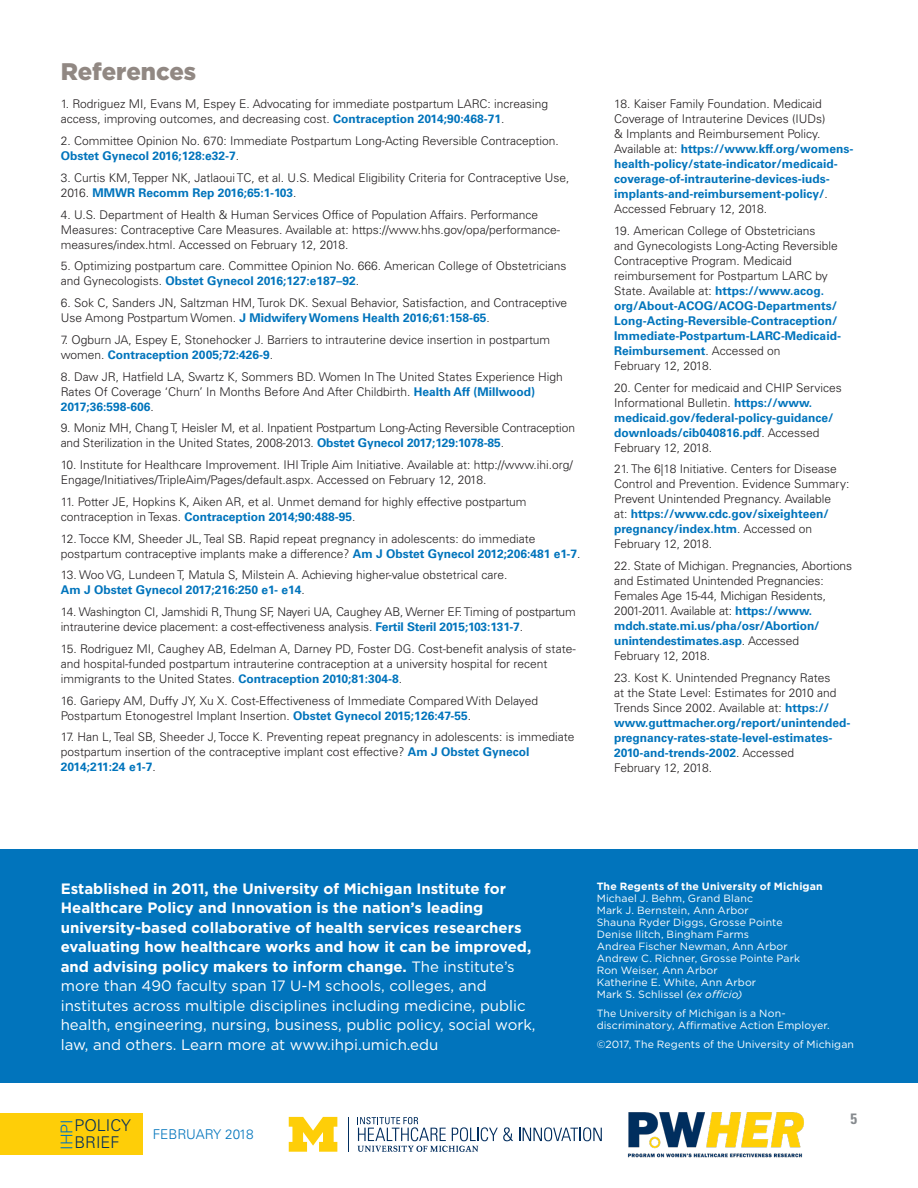
<style>
.page{position:relative;width:918px;height:1188px;background:#fff}
.page>*{position:absolute;margin:0;border:0;box-sizing:border-box;transform-origin:0 0}
.subhead{font:900 24px "Gotham";color:#918883}
.t1{font:300 16.2px "Univers LT Std";color:#002d5e}
.t2{font:300 16.2px "Univers LT Std";color:#0174bc}
.subhead-2{font:700 15px/19.5px "Gotham";color:#fff}
.body{font:700 condensed 15px "Univers LT Std";color:#868a8e}
.t3{font:300 13.5px "Univers LT Std";letter-spacing:-.01em;color:#0174bc}
.body-2{font:300 12px/15px "Univers LT Std";color:#231f20}
.body_copy{font:10.5px/12px "Gotham";letter-spacing:.01em;color:#fff}
.s1{font-weight:700;color:#0174bc}
.s2{font-weight:400}
.s3{font-weight:700}
.s4{font-style:italic}
</style>
<div class="page">
<svg style="left:519px;top:1127px;width:83px;height:14px"></svg>
<svg style="left:358px;top:1117px;width:155px;height:35px"></svg>
<svg style="left:289px;top:1117px;width:48px;height:35px"></svg>
<hr style="left:348px;top:1117px;width:1px;height:35px;background:#002d5e">
<div style="left:0;top:1113px;width:143px;height:42px;background:#fece08"></div>
<div style="left:0;top:849px;width:918px;height:234px;background:#0174bc"></div>
<img style="left:628px;top:1112px;width:176px;height:45px">
<p class="subhead" style="left:61px;top:55px;width:137px">References</p>
<p class="body-2" style="left:61px;top:97px;width:489px">1. Rodriguez MI, Evans M, Espey E. Advocating for immediate postpartum LARC: increasing access, improving outcomes, and decreasing cost. <span class="s1">Contraception 2014;90:468-71</span>.</p>
<p class="body-2" style="left:61px;top:133px;width:500px">2. Committee Opinion No. 670: Immediate Postpartum Long-Acting Reversible Contraception.<br><span class="s1">Obstet Gynecol 2016;128:e32-7</span>.</p>
<p class="body-2" style="left:61px;top:170px;width:510px">3. Curtis KM, Tepper NK, Jatlaoui TC, et al. U.S. Medical Eligibility Criteria for Contraceptive Use,<br>2016. <span class="s1">MMWR Recomm Rep 2016;65:1-103</span>.</p>
<p class="body-2" style="left:61px;top:207px;width:501px">4. U.S. Department of Health &amp; Human Services Office of Population Affairs. Performance<br>Measures: Contraceptive Care Measures. Available at: https://www.hhs.gov/opa/performance&shy;measures/index.html. Accessed on February 12, 2018.</p>
<p class="body-2" style="left:61px;top:259px;width:507px">5. Optimizing postpartum care. Committee Opinion No. 666. American College of Obstetricians and Gynecologists. <span class="s1">Obstet Gynecol 2016;127:e187–92</span>.</p>
<p class="body-2" style="left:61px;top:295px;width:508px">6. Sok C, Sanders JN, Saltzman HM, Turok DK. Sexual Behavior, Satisfaction, and Contraceptive<br>Use Among Postpartum Women. <span class="s1">J Midwifery Womens Health 2016;61:158-65</span>.</p>
<p class="body-2" style="left:61px;top:332px;width:491px">7. Ogburn JA, Espey E, Stonehocker J. Barriers to intrauterine device insertion in postpartum women. <span class="s1">Contraception 2005;72:426-9</span>.</p>
<p class="body-2" style="left:61px;top:369px;width:504px">8. Daw JR, Hatfield LA, Swartz K, Sommers BD. Women In The United States Experience High<br>Rates Of Coverage ‘Churn’ In Months Before And After Childbirth. <span class="s1">Health Aff (Millwood)<br>2017;36:598-606</span>.</p>
<p class="body-2" style="left:61px;top:421px;width:516px">9. Moniz MH, Chang T, Heisler M, et al. Inpatient Postpartum Long-Acting Reversible Contraception and Sterilization in the United States, 2008-2013. <span class="s1">Obstet Gynecol 2017;129:1078-85</span>.</p>
<p class="body-2" style="left:61px;top:457px;width:514px">10. Institute for Healthcare Improvement. IHI Triple Aim Initiative. Available at: http://www.ihi.org/<br>Engage/Initiatives/TripleAim/Pages/default.aspx. Accessed on February 12, 2018.</p>
<p class="body-2" style="left:61px;top:494px;width:467px">11. Potter JE, Hopkins K, Aiken AR, et al. Unmet demand for highly effective postpartum contraception in Texas. <span class="s1">Contraception 2014;90:488-95</span>.</p>
<p class="body-2" style="left:61px;top:531px;width:521px">12. Tocce KM, Sheeder JL, Teal SB. Rapid repeat pregnancy in adolescents: do immediate postpartum contraceptive implants make a difference? <span class="s1">Am J Obstet Gynecol 2012;206:481 e1-7</span>.</p>
<p class="body-2" style="left:61px;top:568px;width:448px">13. Woo VG, Lundeen T, Matula S, Milstein A. Achieving higher-value obstetrical care.<br><span class="s1">Am J Obstet Gynecol 2017;216:250 e1- e14</span>.</p>
<p class="body-2" style="left:61px;top:604px;width:517px">14. Washington CI, Jamshidi R, Thung SF, Nayeri UA, Caughey AB, Werner EF. Timing of postpartum intrauterine device placement: a cost-effectiveness analysis. <span class="s1">Fertil Steril 2015;103:131-7</span>.</p>
<p class="body-2" style="left:61px;top:641px;width:516px">15. Rodriguez MI, Caughey AB, Edelman A, Darney PD, Foster DG. Cost-benefit analysis of state&shy;and hospital-funded postpartum intrauterine contraception at a university hospital for recent immigrants to the United States. <span class="s1">Contraception 2010;81:304-8</span>.</p>
<p class="body-2" style="left:61px;top:693px;width:479px">16. Gariepy AM, Duffy JY, Xu X. Cost-Effectiveness of Immediate Compared With Delayed<br>Postpartum Etonogestrel Implant Insertion. <span class="s1">Obstet Gynecol 2015;126:47-55</span>.</p>
<p class="body-2" style="left:61px;top:730px;width:515px">17. Han L, Teal SB, Sheeder J, Tocce K. Preventing repeat pregnancy in adolescents: is immediate postpartum insertion of the contraceptive implant cost effective? <span class="s1">Am J Obstet Gynecol<br>2014;211:24 e1-7</span>.</p>
<p class="body-2" style="left:614px;top:96px;width:241px">18. Kaiser Family Foundation. Medicaid Coverage of Intrauterine Devices (IUDs)<br>&amp; Implants and Reimbursement Policy.<br>Available at: <span class="s1">https://www.kff.org/womens&shy;health-policy/state-indicator/medicaid&shy;coverage-of-intrauterine-devices-iuds&shy;implants-and-reimbursement-policy/</span>.<br>Accessed February 12, 2018.</p>
<p class="body-2" style="left:614px;top:223px;width:228px">19. American College of Obstetricians<br>and Gynecologists Long-Acting Reversible Contraceptive Program. Medicaid reimbursement for Postpartum LARC by State. Available at: <span class="s1">https://www.acog. org/About-ACOG/ACOG-Departments/ Long-Acting-Reversible-Contraception/ Immediate-Postpartum-LARC-Medicaid-Reimbursement</span>. Accessed on<br>February 12, 2018.</p>
<p class="body-2" style="left:614px;top:380px;width:229px">20. Center for medicaid and CHIP Services Informational Bulletin. <span class="s1">https://www. medicaid.gov/federal-policy-guidance/ downloads/cib040816.pdf</span>. Accessed February 12, 2018.</p>
<p class="body-2" style="left:614px;top:462px;width:237px">21. The 6|18 Initiative. Centers for Disease Control and Prevention. Evidence Summary:<br>Prevent Unintended Pregnancy. Available<br>at: <span class="s1">https://www.cdc.gov/sixeighteen/ pregnancy/index.htm</span>. Accessed on February 12, 2018.</p>
<p class="body-2" style="left:614px;top:558px;width:239px">22. State of Michigan. Pregnancies, Abortions and Estimated Unintended Pregnancies:<br>Females Age 15-44, Michigan Residents, 2001-2011. Available at: <span class="s1">https://www. mdch.state.mi.us/pha/osr/Abortion/ unintendestimates.asp</span>. Accessed<br>February 12, 2018.</p>
<p class="body-2" style="left:614px;top:670px;width:238px">23. Kost K. Unintended Pregnancy Rates<br>at the State Level: Estimates for 2010 and Trends Since 2002. Available at: <span class="s1">https:// www.guttmacher.org/report/unintended&shy;pregnancy-rates-state-level-estimates-2010-and-trends-2002</span>. Accessed<br>February 12, 2018.</p>
<p class="subhead-2" style="left:61px;top:879px;width:476px">Established in 2011, the University of Michigan Institute for Healthcare Policy and Innovation is the nation’s leading university-based collaborative of health services researchers evaluating how healthcare works and how it can be improved, and advising policy makers to inform change. <span class="s2">The institute’s more than 490 faculty span 17 U-M schools, colleges, and institutes across multiple disciplines including medicine, public health, engineering, nursing, business, public policy, social work, law, and others. Learn more at www.ihpi.umich.edu</span></p>
<p class="body_copy" style="left:597px;top:880px;width:228px"><span class="s3">The Regents of the University of Michigan<br></span>Michael J. Behm, Grand Blanc<br>Mark J. Bernstein, Ann Arbor<br>Shauna Ryder Diggs, Grosse Pointe<br>Denise Ilitch, Bingham Farms<br>Andrea Fischer Newman, Ann Arbor<br>Andrew C. Richner, Grosse Pointe Park<br>Ron Weiser, Ann Arbor<br>Katherine E. White, Ann Arbor<br>Mark S. Schlissel <span class="s4">(ex officio)</span></p>
<p class="body_copy" style="left:597px;top:1007px;width:235px">The University of Michigan is a Non&shy;discriminatory, Affirmative Action Employer.</p>
<p class="body_copy" style="left:597px;top:1038px;width:259px">©2017, The Regents of the University of Michigan</p>
<p class="t1" style="left:74px;top:1116px;width:58px">POLICY</p>
<p class="t2" style="left:57px;top:1150px;width:32px;rotate:-90deg">IHPI</p>
<p class="t1" style="left:74px;top:1133px;width:46px">BRIEF</p>
<p class="t3" style="left:153px;top:1126px;width:102px">FEBRUARY 2018</p>
<p class="body" style="left:851px;top:1110px;width:8px">5</p>
</div>
